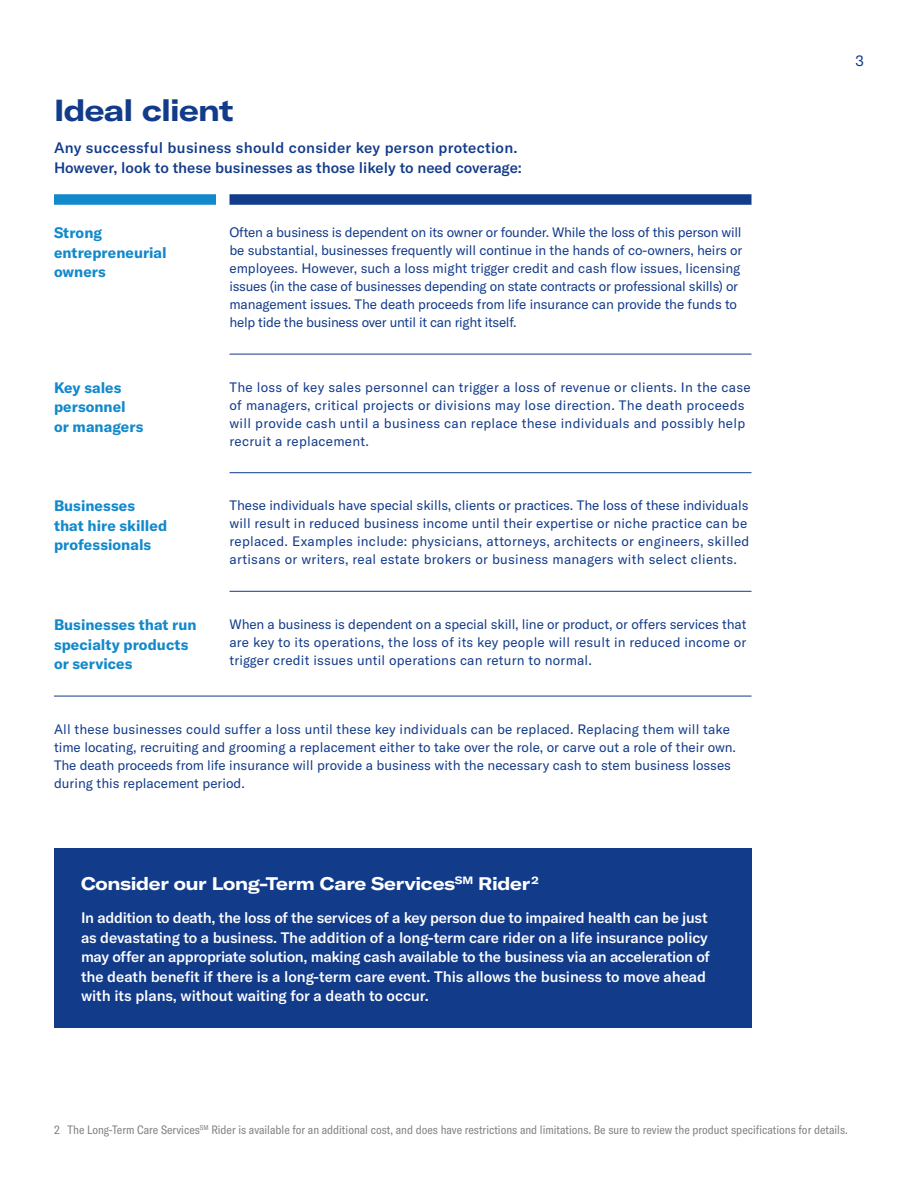
<style>
.page{position:relative;width:918px;height:1188px;background:#fff}
.page>*{position:absolute;margin:0;border:0;box-sizing:border-box;transform-origin:0 0}
.t1{font:700 expanded 30px "GT America";letter-spacing:-.025em;color:#123b8a}
.t2{font:700 expanded 18px "GT America";letter-spacing:-.02em;color:#fff}
.t3{font:500 15px/19.5px "GT America";letter-spacing:-.015em;color:#fff}
.t4{font:700 15px/19.5px "GT America";letter-spacing:.005em;color:#1289cb}
.t5{font:500 15px/19.5px "GT America";letter-spacing:.005em;color:#123b8a}
.t6{font:15px "GT America";color:#123b8a}
.t7{font:13.5px/18px "GT America";color:#123b8a}
.t8{font:13.5px/18px "GT America";letter-spacing:.02em;color:#123b8a}
.t9{font:condensed 12px "GT America";color:#808285}
</style>
<div class="page">
<hr style="left:230px;top:591px;width:522px;height:1px;background:#123b8a">
<div style="left:230px;top:194px;width:522px;height:11px;background:#123b8a"></div>
<hr style="left:230px;top:354px;width:522px;height:1px;background:#123b8a">
<hr style="left:230px;top:472px;width:522px;height:1px;background:#123b8a">
<hr style="left:54px;top:696px;width:162px;height:1px;background:#123b8a">
<svg style="left:216px;top:696px;width:14px;height:1px"></svg>
<hr style="left:230px;top:696px;width:522px;height:1px;background:#123b8a">
<div style="left:54px;top:194px;width:162px;height:11px;background:#1289cb"></div>
<div style="left:54px;top:849px;width:698px;height:179px;background:#123b8a"></div>
<h1 class="t1" style="left:54px;top:91px;width:181px">Ideal client</h1>
<p class="t5" style="left:54px;top:138px;width:469px">Any successful business should consider key person protection.<br>However, look to these businesses as those likely to need coverage:</p>
<p class="t4" style="left:54px;top:223px;width:114px">Strong entrepreneurial owners</p>
<p class="t7" style="left:230px;top:223px;width:514px">Often a business is dependent on its owner or founder. While the loss of this person will be substantial, businesses frequently will continue in the hands of co-owners, heirs or employees. However, such a loss might trigger credit and cash flow issues, licensing issues (in the case of businesses depending on state contracts or professional skills) or management issues. The death proceeds from life insurance can provide the funds to help tide the business over until it can right itself.</p>
<p class="t4" style="left:54px;top:378px;width:91px">Key sales personnel or managers</p>
<p class="t8" style="left:230px;top:378px;width:523px">The loss of key sales personnel can trigger a loss of revenue or clients. In the case of managers, critical projects or divisions may lose direction. The death proceeds will provide cash until a business can replace these individuals and possibly help recruit a replacement.</p>
<p class="t4" style="left:54px;top:496px;width:115px">Businesses that hire skilled professionals</p>
<p class="t7" style="left:230px;top:497px;width:521px">These individuals have special skills, clients or practices. The loss of these individuals will result in reduced business income until their expertise or niche practice can be replaced. Examples include: physicians, attorneys, architects or engineers, skilled artisans or writers, real estate brokers or business managers with select clients.</p>
<p class="t4" style="left:54px;top:615px;width:144px">Businesses that run specialty products or services</p>
<p class="t7" style="left:230px;top:615px;width:519px;text-align:justify">When a business is dependent on a special skill, line or product, or offers services that are key to its operations, the loss of its key people will result in reduced income or trigger credit issues until operations can return to normal.</p>
<p class="t7" style="left:54px;top:720px;width:683px">All these businesses could suffer a loss until these key individuals can be replaced. Replacing them will take time locating, recruiting and grooming a replacement either to take over the role, or carve out a role of their own.<br>The death proceeds from life insurance will provide a business with the necessary cash to stem business losses during this replacement period.</p>
<h2 class="t2" style="left:81px;top:872px;width:459px">Consider our Long-Term Care Services<sup>SM</sup> Rider<sup>2</sup></h2>
<p class="t3" style="left:81px;top:908px;width:631px">In addition to death, the loss of the services of a key person due to impaired health can be just as devastating to a business. The addition of a long-term care rider on a life insurance policy may offer an appropriate solution, making cash available to the business via an acceleration of the death benefit if there is a long-term care event. This allows the business to move ahead with its plans, without waiting for a death to occur.</p>
<p class="t6" style="left:855px;top:52px;width:10px">3</p>
<p class="t9" style="left:54px;top:1123px;width:795px">2 The Long-Term Care Services<sup>SM</sup> Rider is available for an additional cost, and does have restrictions and limitations. Be sure to review the product specifications for details.</p>
</div>
